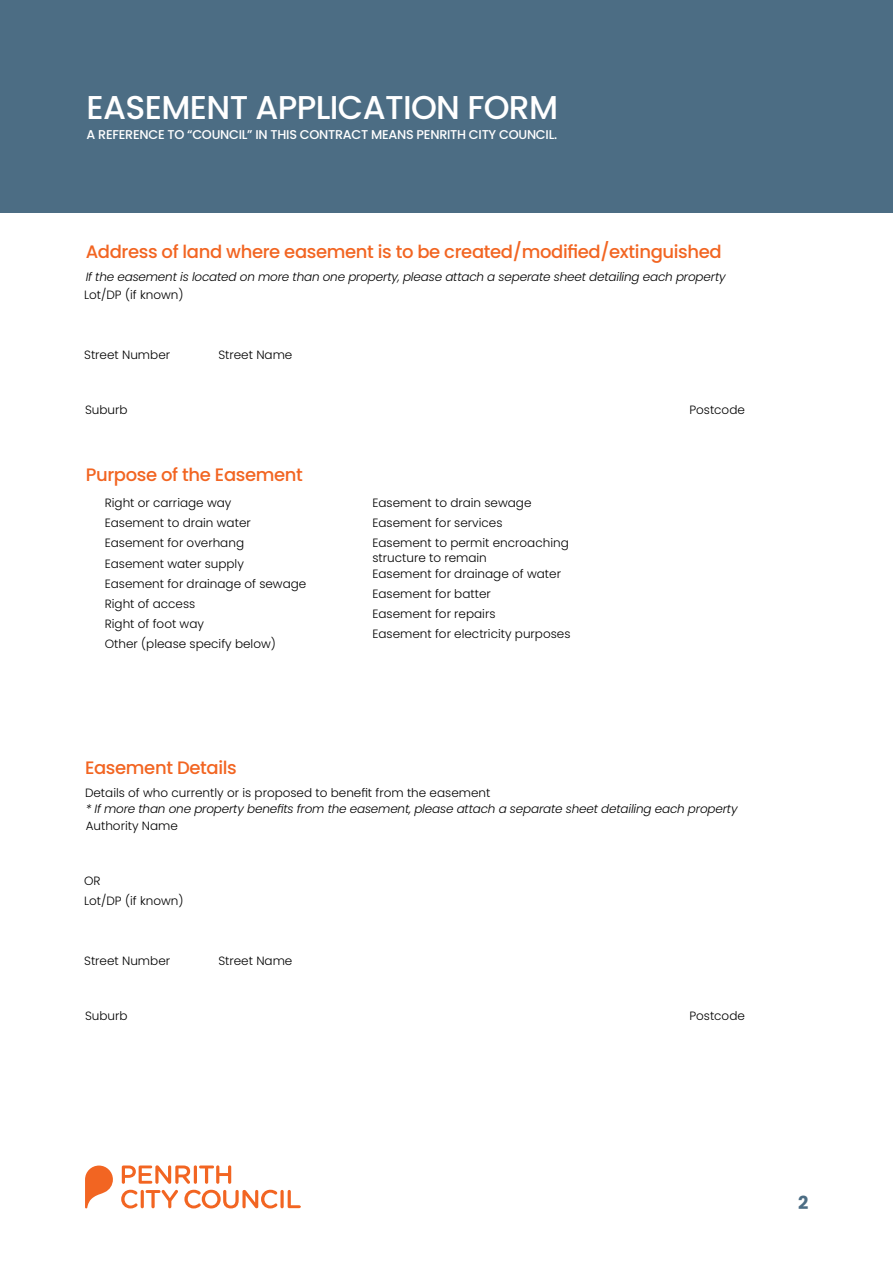
<style>
.page{position:relative;width:893px;height:1263px;background:#fff}
.page>*{position:absolute;margin:0;border:0;box-sizing:border-box;transform-origin:0 0}
.Section_Heading{font:500 33px "Poppins";letter-spacing:-.02em;color:#fff}
.Section_Sub_Heading{font:500 18px "Poppins";letter-spacing:-.02em;color:#f26522}
.t1{font:700 18px "Poppins";color:#4c6d84}
.Section_Heading-2{font:500 12.75px "Poppins";letter-spacing:-.02em;color:#fff}
.Section_Body_Text{font:300 12px/15px "Poppins";color:#000}
.Section_Body_Text-2{font:italic 300 12px "Poppins";letter-spacing:-.015em;color:#000}
</style>
<div class="page">
<svg style="left:122px;top:1165px;width:109px;height:19px"></svg>
<svg style="left:121px;top:1190px;width:180px;height:18px"></svg>
<svg style="left:85px;top:1165px;width:28px;height:43px"></svg>
<div style="left:0;top:0;width:893px;height:213px;background:#4c6d84"></div>
<h1 class="Section_Heading" style="left:87px;top:88px;width:473px">EASEMENT APPLICATION FORM</h1>
<h1 class="Section_Heading-2" style="left:87px;top:127px;width:472px">A REFERENCE TO “COUNCIL” IN THIS CONTRACT MEANS PENRITH CITY COUNCIL.</h1>
<h2 class="Section_Sub_Heading" style="left:86px;top:241px;width:638px">Address of land where easement is to be created/modified/extinguished</h2>
<p class="Section_Body_Text-2" style="left:86px;top:270px;width:641px">If the easement is located on more than one property, please attach a seperate sheet detailing each property</p>
<p class="Section_Body_Text" style="left:84px;top:288px;width:101px">Lot/DP (if known)</p>
<p class="Section_Body_Text" style="left:84px;top:348px;width:87px">Street Number</p>
<p class="Section_Body_Text" style="left:218px;top:348px;width:76px">Street Name</p>
<p class="Section_Body_Text" style="left:85px;top:403px;width:44px">Suburb</p>
<p class="Section_Body_Text" style="left:689px;top:403px;width:57px">Postcode</p>
<h2 class="Section_Sub_Heading" style="left:86px;top:465px;width:219px">Purpose of the Easement</h2>
<p class="Section_Body_Text" style="left:105px;top:495px;width:128px">Right or carriage way</p>
<p class="Section_Body_Text" style="left:372px;top:495px;width:161px">Easement to drain sewage</p>
<p class="Section_Body_Text" style="left:105px;top:516px;width:148px">Easement to drain water</p>
<p class="Section_Body_Text" style="left:372px;top:516px;width:132px">Easement for services</p>
<p class="Section_Body_Text" style="left:105px;top:536px;width:141px">Easement for overhang</p>
<p class="Section_Body_Text" style="left:372px;top:536px;width:198px">Easement to permit encroaching structure to remain</p>
<p class="Section_Body_Text" style="left:105px;top:556px;width:141px">Easement water supply</p>
<p class="Section_Body_Text" style="left:372px;top:566px;width:190px">Easement for drainage of water</p>
<p class="Section_Body_Text" style="left:105px;top:576px;width:203px">Easement for drainage of sewage</p>
<p class="Section_Body_Text" style="left:372px;top:586px;width:120px">Easement for batter</p>
<p class="Section_Body_Text" style="left:105px;top:596px;width:92px">Right of access</p>
<p class="Section_Body_Text" style="left:372px;top:606px;width:125px">Easement for repairs</p>
<p class="Section_Body_Text" style="left:105px;top:616px;width:101px">Right of foot way</p>
<p class="Section_Body_Text" style="left:372px;top:627px;width:199px">Easement for electricity purposes</p>
<p class="Section_Body_Text" style="left:105px;top:636px;width:173px">Other (please specify below)</p>
<h2 class="Section_Sub_Heading" style="left:85px;top:757px;width:153px">Easement Details</h2>
<p class="Section_Body_Text" style="left:85px;top:785px;width:407px">Details of who currently or is proposed to benefit from the easement</p>
<p class="Section_Body_Text-2" style="left:86px;top:802px;width:653px">* If more than one property benefits from the easement, please attach a separate sheet detailing each property</p>
<p class="Section_Body_Text" style="left:86px;top:818px;width:94px">Authority Name</p>
<p class="Section_Body_Text" style="left:84px;top:873px;width:18px">OR</p>
<p class="Section_Body_Text" style="left:84px;top:894px;width:101px">Lot/DP (if known)</p>
<p class="Section_Body_Text" style="left:84px;top:954px;width:87px">Street Number</p>
<p class="Section_Body_Text" style="left:218px;top:954px;width:76px">Street Name</p>
<p class="Section_Body_Text" style="left:85px;top:1009px;width:44px">Suburb</p>
<p class="Section_Body_Text" style="left:689px;top:1009px;width:57px">Postcode</p>
<h2 class="t1" style="left:798px;top:1192px;width:12px">2</h2>
</div>
